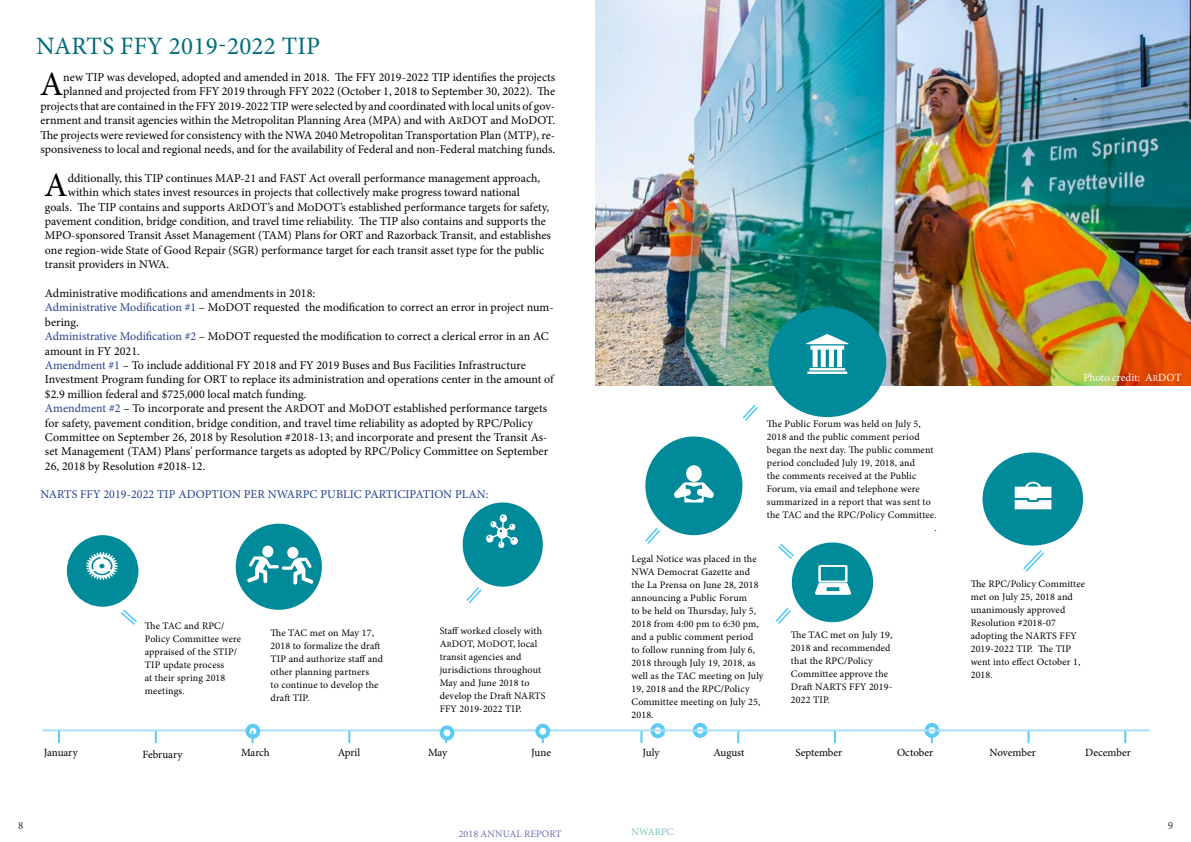
<style>
.page{position:relative;width:1191px;height:842px;background:#fff}
.page>*{position:absolute;margin:0;border:0;box-sizing:border-box;transform-origin:0 0}
.t1{font:34.2px "Minion Pro";color:#000}
.t2{font:25px "Minion Pro";letter-spacing:.01em;color:#006d79}
.t3{font:12px/14.4px "Minion Pro";color:#000;text-align:right}
.t4{font:12px "Minion Pro";letter-spacing:.005em;color:#25408f}
.t5{font:11px "Minion Pro";letter-spacing:-.005em;color:#000}
.t6{font:11px "Minion Pro";letter-spacing:-.005em;color:#fff}
.t7{font:11px "Minion Pro";color:#2e363f}
.t8{font:10px/13px "Minion Pro";letter-spacing:.015em;color:#000}
.t9{font:10px "Minion Pro";letter-spacing:.01em;color:#6c70ab}
.t10{font:10px "Minion Pro";letter-spacing:.01em;color:#7abfba}
.s1{font-size:10px}
.s2{color:#25408f}
.s3{font-size:8px}
.s4{font-size:9px}
</style>
<div class="page">
<img style="left:595px;top:0;width:596px;height:386px">
<svg style="left:640px;top:731px;width:2px;height:12px"></svg>
<svg style="left:737px;top:731px;width:2px;height:12px"></svg>
<svg style="left:834px;top:731px;width:2px;height:12px"></svg>
<svg style="left:1027px;top:731px;width:2px;height:12px"></svg>
<svg style="left:1124px;top:731px;width:2px;height:12px"></svg>
<div style="left:693px;top:723px;width:14px;height:15px;border:4px solid #5bcbf5;border-radius:50%"></div>
<div style="left:924px;top:723px;width:15px;height:15px;border:4px solid #5bcbf5;border-radius:50%"></div>
<div style="left:645px;top:436px;width:97px;height:99px;background:#008a9a;border-radius:50%"></div>
<div style="left:792px;top:542px;width:81px;height:80px;background:#008a9a;border-radius:50%"></div>
<svg style="left:815px;top:565px;width:36px;height:30px"></svg>
<div style="left:686px;top:465px;width:15px;height:17px;background:#fff;border-radius:50%"></div>
<svg style="left:674px;top:482px;width:40px;height:20px"></svg>
<div style="left:982px;top:452px;width:101px;height:93px;background:#008a9a;border-radius:50%"></div>
<svg style="left:1014px;top:482px;width:37px;height:27px"></svg>
<svg style="left:645px;top:527px;width:15px;height:17px"></svg>
<svg style="left:742px;top:404px;width:16px;height:17px"></svg>
<svg style="left:775px;top:607px;width:16px;height:17px"></svg>
<svg style="left:1023px;top:550px;width:21px;height:22px"></svg>
<svg style="left:778px;top:543px;width:17px;height:16px"></svg>
<div style="left:650px;top:723px;width:15px;height:15px;border:4px solid #5bcbf5;border-radius:50%"></div>
<div style="left:768px;top:307px;width:118px;height:110px;background:#008a9a;border-radius:50%"></div>
<svg style="left:806px;top:334px;width:42px;height:33px"></svg>
<hr style="left:809px;top:368px;width:36px;height:2px;background:#fff">
<hr style="left:807px;top:371px;width:40px;height:3px;background:#fff">
<hr style="left:42px;top:729px;width:1107px;height:2px;background:#a8e0f9">
<svg style="left:247px;top:726px;width:11px;height:11px"></svg>
<div style="left:245px;top:724px;width:15px;height:15px;border:4px solid #5bcbf5;border-radius:50%"></div>
<svg style="left:58px;top:731px;width:2px;height:12px"></svg>
<svg style="left:155px;top:731px;width:2px;height:12px"></svg>
<svg style="left:251px;top:731px;width:2px;height:12px"></svg>
<svg style="left:348px;top:731px;width:2px;height:12px"></svg>
<div style="left:442px;top:727px;width:10px;height:11px;background:#fff;border-radius:50%"></div>
<div style="left:440px;top:725px;width:14px;height:15px;border:4px solid #5bcbf5;border-radius:50%"></div>
<div style="left:537px;top:726px;width:11px;height:11px;background:#fff;border-radius:50%"></div>
<div style="left:535px;top:724px;width:15px;height:15px;border:4px solid #5bcbf5;border-radius:50%"></div>
<div style="left:67px;top:535px;width:71px;height:72px;background:#008a9a;border-radius:50%"></div>
<svg style="left:86px;top:552px;width:32px;height:28px"></svg>
<div style="left:463px;top:502px;width:80px;height:85px;background:#008a9a;border-radius:50%"></div>
<svg style="left:486px;top:514px;width:32px;height:34px"></svg>
<svg style="left:466px;top:587px;width:16px;height:17px"></svg>
<svg style="left:120px;top:609px;width:17px;height:16px"></svg>
<div style="left:236px;top:524px;width:86px;height:86px;background:#008a9a;border-radius:50%"></div>
<div style="left:262px;top:545px;width:11px;height:12px;background:#fff;border-radius:50%"></div>
<div style="left:287px;top:547px;width:11px;height:12px;background:#fff;border-radius:50%"></div>
<svg style="left:247px;top:556px;width:66px;height:29px"></svg>
<h2 class="t2" style="left:36px;top:29px;width:286px">NARTS FFY 2019-2022 TIP</h2>
<h1 class="t1" style="left:40px;top:62px;width:25px">A</h1>
<p class="t3" style="left:40px;top:70px;width:516px">new TIP was developed, adopted and amended in 2018. The FFY 2019-2022 TIP identifies the projects planned and projected from FFY 2019 through FFY 2022 (October 1, 2018 to September 30, 2022). The projects that are contained in the FFY 2019-2022 TIP were selected by and coordinated with local units of gov&shy;ernment and transit agencies within the Metropolitan Planning Area (MPA) and with A<span class="s1">R</span>DOT and MoDOT.<br>The projects were reviewed for consistency with the NWA 2040 Metropolitan Transportation Plan (MTP), re&shy;sponsiveness to local and regional needs, and for the availability of Federal and non-Federal matching funds.</p>
<h1 class="t1" style="left:44px;top:162px;width:25px">A</h1>
<p class="t3" style="left:68px;top:171px;width:474px">dditionally, this TIP continues MAP-21 and FAST Act overall performance management approach,</p>
<p class="t3" style="left:68px;top:185px;width:453px">within which states invest resources in projects that collectively make progress toward national</p>
<p class="t3" style="left:45px;top:200px;width:506px">goals. The TIP contains and supports A<span class="s1">R</span>DOT’s and MoDOT’s established performance targets for safety,</p>
<p class="t3" style="left:45px;top:214px;width:502px">pavement condition, bridge condition, and travel time reliability. The TIP also contains and supports the</p>
<p class="t3" style="left:45px;top:228px;width:507px">MPO-sponsored Transit Asset Management (TAM) Plans for ORT and Razorback Transit, and establishes</p>
<p class="t3" style="left:45px;top:243px;width:501px">one region-wide State of Good Repair (SGR) performance target for each transit asset type for the public</p>
<p class="t3" style="left:45px;top:257px;width:126px">transit providers in NWA.</p>
<p class="t3" style="left:45px;top:286px;width:510px;text-align:left">Administrative modifications and amendments in 2018:<br><span class="s2">Administrative Modification #1</span> – MoDOT requested the modification to correct an error in project num&shy;bering.<br><span class="s2">Administrative Modification #2</span> – MoDOT requested the modification to correct a clerical error in an AC amount in FY 2021.<br><span class="s2">Amendment #1</span> – To include additional FY 2018 and FY 2019 Buses and Bus Facilities Infrastructure Investment Program funding for ORT to replace its administration and operations center in the amount of $2.9 million federal and $725,000 local match funding.<br><span class="s2">Amendment #2</span> – To incorporate and present the A<span class="s1">R</span>DOT and MoDOT established performance targets for safety, pavement condition, bridge condition, and travel time reliability as adopted by RPC/Policy Committee on September 26, 2018 by Resolution #2018-13; and incorporate and present the Transit As&shy;set Management (TAM) Plans' performance targets as adopted by RPC/Policy Committee on September 26, 2018 by Resolution #2018-12.</p>
<p class="t4" style="left:40px;top:486px;width:449px">NARTS FFY 2019-2022 TIP ADOPTION PER NWARPC PUBLIC PARTICIPATION PLAN:</p>
<p class="t8" style="left:145px;top:620px;width:98px">The TAC and RPC/<br>Policy Committee were appraised of the STIP/<br>TIP update process<br>at their spring 2018 meetings.</p>
<p class="t8" style="left:440px;top:624px;width:107px">Staff worked closely with<br>A<span class="s3">R</span>DOT, M<span class="s3">O</span>DOT, local transit agencies and jurisdictions throughout<br>May and June 2018 to develop the Draft NARTS<br>FFY 2019-2022 TIP.</p>
<p class="t8" style="left:271px;top:626px;width:114px">The TAC met on May 17,<br>2018 to formalize the draft<br>TIP and authorize staff and other planning partners<br>to continue to develop the draft TIP.</p>
<p class="t5" style="left:44px;top:745px;width:35px">January</p>
<p class="t5" style="left:142px;top:747px;width:41px">February</p>
<p class="t5" style="left:241px;top:745px;width:30px">March</p>
<p class="t5" style="left:338px;top:745px;width:24px">April</p>
<p class="t5" style="left:428px;top:745px;width:21px">May</p>
<p class="t5" style="left:531px;top:745px;width:21px">June</p>
<p class="t8" style="left:767px;top:418px;width:155px">The Public Forum was held on July 5,</p>
<p class="t8" style="left:767px;top:431px;width:154px">2018 and the public comment period</p>
<p class="t8" style="left:767px;top:444px;width:168px">began the next day. The public comment</p>
<p class="t8" style="left:767px;top:457px;width:150px">period concluded July 19, 2018, and</p>
<p class="t8" style="left:767px;top:470px;width:151px">the comments received at the Public</p>
<p class="t8" style="left:767px;top:483px;width:154px">Forum, via email and telephone were</p>
<p class="t8" style="left:767px;top:496px;width:165px">summarized in a report that was sent to</p>
<p class="t8" style="left:767px;top:509px;width:171px">the TAC and the RPC/Policy Committee.</p>
<p class="t8" style="left:934px;top:522px;width:4px">.</p>
<p class="t8" style="left:631px;top:553px;width:133px">Legal Notice was placed in the<br>NWA Democrat Gazette and the La Prensa on June 28, 2018 announcing a Public Forum<br>to be held on Thursday, July 5,<br>2018 from 4:00 pm to 6:30 pm, and a public comment period to follow running from July 6,<br>2018 through July 19, 2018, as well as the TAC meeting on July<br>19, 2018 and the RPC/Policy<br>Committee meeting on July 25,<br>2018.</p>
<p class="t8" style="left:791px;top:628px;width:103px">The TAC met on July 19,<br>2018 and recommended that the RPC/Policy<br>Committee approve the<br>Draft NARTS FFY 2019-<br>2022 TIP.</p>
<p class="t6" style="left:1083px;top:370px;width:100px">Photo credit: A<span class="s4">R</span>DOT</p>
<p class="t8" style="left:970px;top:578px;width:116px">The RPC/Policy Committee met on July 25, 2018 and unanimously approved<br>Resolution #2018-07 adopting the NARTS FFY<br>2019-2022 TIP. The TIP went into effect October 1,<br>2018.</p>
<p class="t5" style="left:642px;top:745px;width:18px">July</p>
<p class="t5" style="left:713px;top:745px;width:33px">August</p>
<p class="t5" style="left:795px;top:745px;width:48px">September</p>
<p class="t5" style="left:897px;top:745px;width:38px">October</p>
<p class="t5" style="left:989px;top:745px;width:48px">November</p>
<p class="t5" style="left:1085px;top:745px;width:47px">December</p>
<p class="t7" style="left:18px;top:818px;width:7px">8</p>
<p class="t7" style="left:1167px;top:818px;width:7px">9</p>
<p class="t9" style="left:459px;top:827px;width:104px">2018 ANNUAL REPORT</p>
<p class="t10" style="left:631px;top:825px;width:43px">NWARPC</p>
</div>
